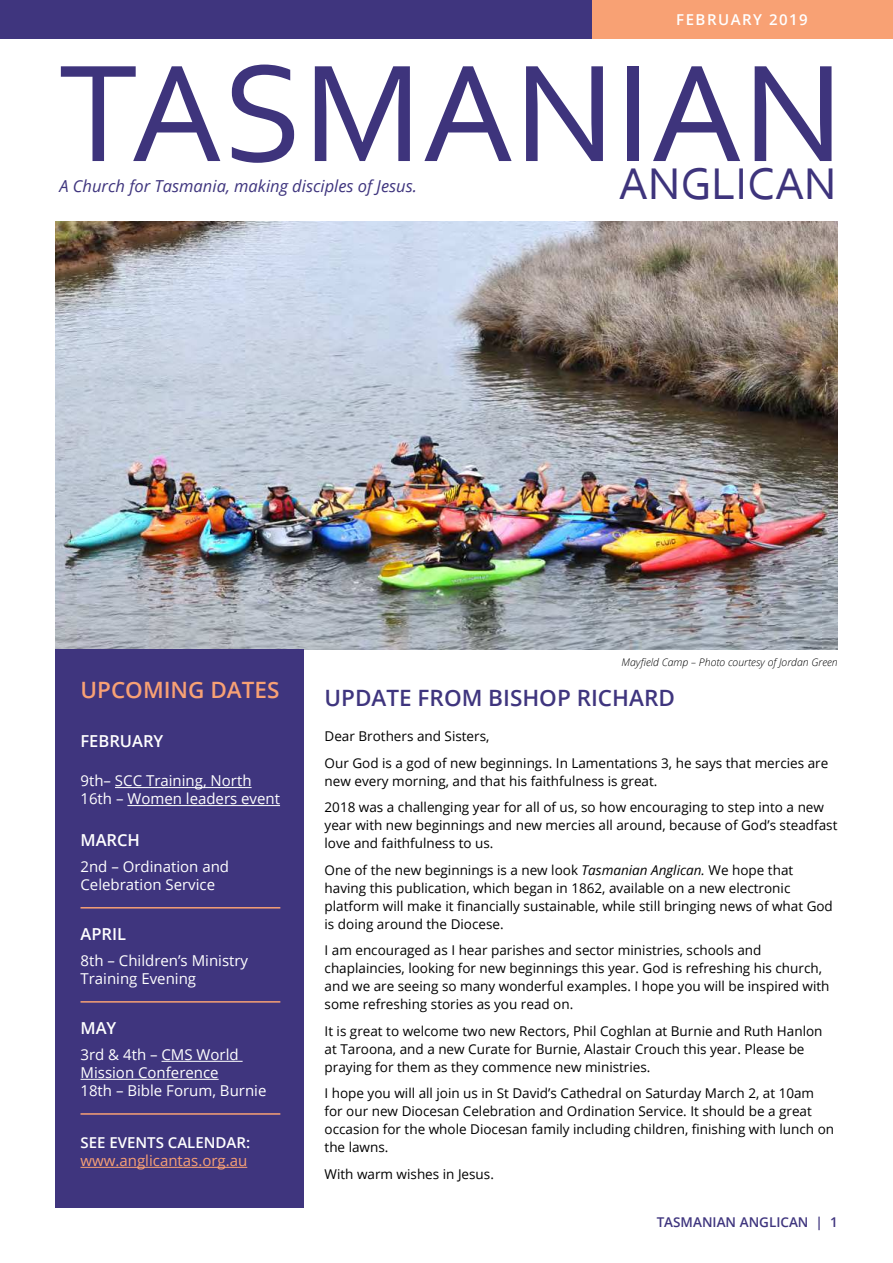
<style>
.page{position:relative;width:893px;height:1263px;background:#fff}
.page>*{position:absolute;margin:0;border:0;box-sizing:border-box;transform-origin:0 0}
.t1{font:144.9px "Corbel";color:#3e347c}
.t2{font:46.5px "Corbel";color:#3e347c}
.t3{font:600 22.5px "Open Sans";color:#3f357e}
.t4{font:600 22.5px "Open Sans";color:#f8a174}
.t5{font:italic 16.5px "Open Sans";color:#3f357e}
.t6{font:600 16.5px "Open Sans";color:#fff}
.t7{font:15px/18px "Open Sans";color:#fff}
.t8{font:15px "Open Sans";color:#f8a174}
.t9{font:600 15px "Open Sans";color:#fff}
.t10{font:600 15px "Open Sans";letter-spacing:.1em;color:#fff}
.t11{font:13.5px/18px "Open Sans";color:#000}
.t12{font:600 13.5px "Open Sans";color:#3f357e}
.t13{font:italic 300 10.5px "Open Sans";color:#000}
.s1{font-style:italic}
</style>
<div class="page">
<img style="left:55px;top:221px;width:783px;height:429px">
<div style="left:55px;top:650px;width:248px;height:558px;background:#3f357e"></div>
<hr style="left:115px;top:787px;width:137px;height:1px;background:#fff">
<hr style="left:127px;top:805px;width:153px;height:1px;background:#fff">
<hr style="left:80px;top:907px;width:200px;height:1px;background:#f8a174">
<hr style="left:80px;top:1001px;width:200px;height:1px;background:#f8a174">
<hr style="left:162px;top:1061px;width:81px;height:1px;background:#fff">
<hr style="left:80px;top:1079px;width:139px;height:1px;background:#fff">
<hr style="left:80px;top:1113px;width:200px;height:2px;background:#f8a174">
<hr style="left:80px;top:1167px;width:167px;height:1px;background:#f8a174">
<div style="left:591px;top:0;width:302px;height:38px;background:#f8a174"></div>
<div style="left:0;top:0;width:591px;height:38px;background:#3f357e"></div>
<p class="t10" style="left:676px;top:13px;width:133px">FEBRUARY 2019</p>
<h1 class="t1" style="left:58px;top:26px;width:787px">TASMANIAN</h1>
<h2 class="t2" style="left:619px;top:156px;width:219px">ANGLICAN</h2>
<p class="t5" style="left:59px;top:179px;width:359px">A Church for Tasmania, making disciples of Jesus.</p>
<h3 class="t4" style="left:80px;top:680px;width:200px">UPCOMING DATES</h3>
<p class="t6" style="left:80px;top:734px;width:84px">FEBRUARY</p>
<p class="t7" style="left:80px;top:773px;width:201px">9th– SCC Training, North<br>16th – Women leaders event</p>
<p class="t6" style="left:80px;top:833px;width:61px">MARCH</p>
<p class="t7" style="left:80px;top:859px;width:150px">2nd – Ordination and<br>Celebration Service</p>
<p class="t6" style="left:80px;top:927px;width:47px">APRIL</p>
<p class="t7" style="left:80px;top:953px;width:169px">8th – Children’s Ministry<br>Training Evening</p>
<p class="t6" style="left:80px;top:1021px;width:37px">MAY</p>
<p class="t7" style="left:80px;top:1047px;width:187px">3rd &amp; 4th – CMS World<br>Mission Conference<br>18th – Bible Forum, Burnie</p>
<p class="t9" style="left:80px;top:1137px;width:171px">SEE EVENTS CALENDAR:</p>
<p class="t8" style="left:80px;top:1155px;width:168px">www.anglicantas.org.au</p>
<p class="t13" style="left:622px;top:655px;width:218px">Mayfield Camp – Photo courtesy of Jordan Green</p>
<h3 class="t3" style="left:325px;top:689px;width:352px">UPDATE FROM BISHOP RICHARD</h3>
<p class="t11" style="left:325px;top:724px;width:505px;line-height:26.5px">Dear Brothers and Sisters,<br>Our God is a god of new beginnings. In Lamentations 3, he says that mercies are</p>
<p class="t11" style="left:325px;top:769px;width:501px;line-height:26.5px">new every morning, and that his faithfulness is great.<br>2018 was a challenging year for all of us, so how encouraging to step into a new</p>
<p class="t11" style="left:325px;top:817px;width:514px">year with new beginnings and new mercies all around, because of God’s steadfast love and faithfulness to us.</p>
<p class="t11" style="left:325px;top:862px;width:510px">One of the new beginnings is a new look <span class="s1">Tasmanian Anglican.</span> We hope that having this publication, which began in 1862, available on a new electronic platform will make it financially sustainable, while still bringing news of what God is doing around the Diocese.</p>
<p class="t11" style="left:325px;top:942px;width:506px">I am encouraged as I hear parishes and sector ministries, schools and chaplaincies, looking for new beginnings this year. God is refreshing his church, and we are seeing so many wonderful examples. I hope you will be inspired with some refreshing stories as you read on.</p>
<p class="t11" style="left:325px;top:1023px;width:499px">It is great to welcome two new Rectors, Phil Coghlan at Burnie and Ruth Hanlon at Taroona, and a new Curate for Burnie, Alastair Crouch this year. Please be praying for them as they commence new ministries.</p>
<p class="t11" style="left:325px;top:1085px;width:511px">I hope you will all join us in St David’s Cathedral on Saturday March 2, at 10am for our new Diocesan Celebration and Ordination Service. It should be a great occasion for the whole Diocesan family including children, finishing with lunch on the lawns.</p>
<p class="t11" style="left:325px;top:1166px;width:171px">With warm wishes in Jesus.</p>
<p class="t12" style="left:657px;top:1216px;width:183px">TASMANIAN ANGLICAN | 1</p>
</div>
